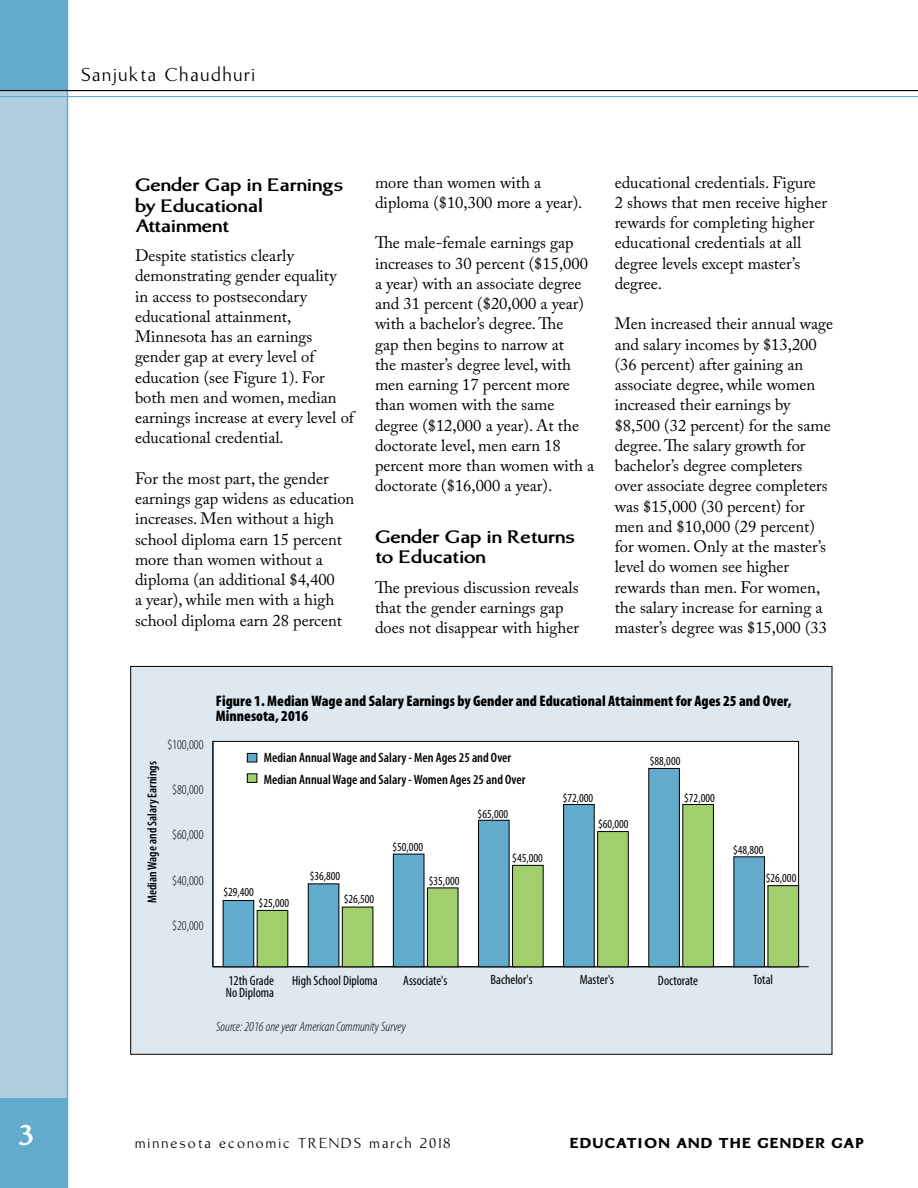
<style>
.page{position:relative;width:918px;height:1188px;background:#fff}
.page>*{position:absolute;margin:0;border:0;box-sizing:border-box;transform-origin:0 0}
.t1{font:700 30px "Brinar";color:#fff}
.t2{font:19.5px "Brinar";letter-spacing:.1em;color:#000}
.Heading_3_H3{font:700 18.9px/20.2px "Brinar";letter-spacing:-.005em;color:#000;scale:1.11 1}
.t3{font:16.5px/20.2px "Adobe Caslon Pro";color:#000}
.t4{font:900 condensed 15.3px/15.3px "Myriad Pro";color:#000}
.t5{font:15px "Brinar";letter-spacing:.15em;color:#000}
.t6{font:900 15px "Brinar";letter-spacing:.12em;color:#000}
.t7{font:600 condensed 13.5px "Myriad Pro";color:#000}
.t8{font:condensed 13.5px "Myriad Pro";color:#000}
.t9{font:italic 300 condensed 13.5px "Myriad Pro";color:#000}
.t10{font:300 condensed 13.5px "Myriad Pro";color:#000}
.t11{font:600 condensed 12.9px "Myriad Pro";color:#000}
.t12{font:condensed 12.3px "Myriad Pro";color:#000}
</style>
<div class="page">
<div style="left:0;top:90px;width:68px;height:1008px;background:#afcfe1"></div>
<div style="left:0;top:1098px;width:68px;height:90px;background:#62abcc"></div>
<div style="left:0;top:0;width:68px;height:90px;background:#62abcc"></div>
<hr style="left:67px;top:0;width:1px;height:1188px;background:#62abcc">
<hr style="left:0;top:96px;width:918px;height:1px;background:#62abcc">
<hr style="left:0;top:90px;width:918px;height:1px;background:#000">
<div style="left:131px;top:666px;width:701px;height:388px;background:#dde8f0"></div>
<div style="left:213px;top:741px;width:586px;height:226px;background:#fff"></div>
<hr style="left:213px;top:966px;width:596px;height:1px;background:#000">
<hr style="left:213px;top:741px;width:1px;height:226px;background:#000">
<div style="left:257px;top:910px;width:31px;height:57px;background:#a1cf6d"></div>
<div style="left:257px;top:910px;width:31px;height:57px;border:1px solid #000"></div>
<div style="left:342px;top:907px;width:31px;height:60px;background:#a1cf6d"></div>
<div style="left:342px;top:907px;width:31px;height:60px;border:1px solid #000"></div>
<div style="left:427px;top:888px;width:31px;height:79px;background:#a1cf6d"></div>
<div style="left:427px;top:888px;width:31px;height:79px;border:1px solid #000"></div>
<div style="left:513px;top:865px;width:30px;height:102px;background:#a1cf6d"></div>
<div style="left:512px;top:865px;width:31px;height:102px;border:1px solid #000"></div>
<div style="left:598px;top:832px;width:30px;height:135px;background:#a1cf6d"></div>
<div style="left:597px;top:831px;width:32px;height:136px;border:1px solid #000"></div>
<div style="left:683px;top:805px;width:30px;height:162px;background:#a1cf6d"></div>
<div style="left:683px;top:804px;width:31px;height:163px;border:1px solid #000"></div>
<div style="left:768px;top:886px;width:31px;height:81px;background:#a1cf6d"></div>
<div style="left:768px;top:885px;width:31px;height:82px;border:1px solid #000"></div>
<div style="left:223px;top:901px;width:31px;height:66px;background:#62abcc"></div>
<div style="left:223px;top:900px;width:31px;height:67px;border:1px solid #000"></div>
<div style="left:308px;top:884px;width:31px;height:83px;background:#62abcc"></div>
<div style="left:308px;top:884px;width:31px;height:83px;border:1px solid #000"></div>
<div style="left:393px;top:854px;width:31px;height:113px;background:#62abcc"></div>
<div style="left:393px;top:854px;width:31px;height:113px;border:1px solid #000"></div>
<div style="left:478px;top:820px;width:31px;height:147px;background:#62abcc"></div>
<div style="left:478px;top:820px;width:31px;height:147px;border:1px solid #000"></div>
<div style="left:564px;top:805px;width:30px;height:162px;background:#62abcc"></div>
<div style="left:563px;top:804px;width:32px;height:163px;border:1px solid #000"></div>
<div style="left:649px;top:768px;width:30px;height:199px;background:#62abcc"></div>
<div style="left:648px;top:768px;width:32px;height:199px;border:1px solid #000"></div>
<div style="left:734px;top:857px;width:31px;height:110px;background:#62abcc"></div>
<div style="left:734px;top:857px;width:31px;height:110px;border:1px solid #000"></div>
<div style="left:247px;top:774px;width:10px;height:8px;background:#a1cf6d"></div>
<div style="left:247px;top:774px;width:10px;height:9px;border:1px solid #000"></div>
<div style="left:247px;top:753px;width:10px;height:9px;background:#62abcc"></div>
<div style="left:247px;top:753px;width:10px;height:9px;border:1px solid #000"></div>
<p class="t2" style="left:81px;top:64px;width:176px">Sanjukta Chaudhuri</p>
<h3 class="Heading_3_H3" style="left:135px;top:175px;width:189px">Gender Gap in Earnings by Educational<br>Attainment</h3>
<p class="t3" style="left:135px;top:245px;width:221px">Despite statistics clearly demonstrating gender equality<br>in access to postsecondary educational attainment,<br>Minnesota has an earnings gender gap at every level of education (see Figure 1). For both men and women, median earnings increase at every level of educational credential.</p>
<p class="t3" style="left:135px;top:468px;width:221px">For the most part, the gender earnings gap widens as education increases. Men without a high school diploma earn 15 percent more than women without a diploma (an additional $4,400<br>a year), while men with a high school diploma earn 28 percent</p>
<p class="t3" style="left:375px;top:172px;width:209px">more than women with a diploma ($10,300 more a year).</p>
<p class="t3" style="left:375px;top:232px;width:221px">The male-female earnings gap increases to 30 percent ($15,000 a year) with an associate degree and 31 percent ($20,000 a year) with a bachelor’s degree. The<br>gap then begins to narrow at<br>the master’s degree level, with men earning 17 percent more than women with the same degree ($12,000 a year). At the doctorate level, men earn 18 percent more than women with a doctorate ($16,000 a year).</p>
<h3 class="Heading_3_H3" style="left:375px;top:527px;width:182px">Gender Gap in Returns to Education</h3>
<p class="t3" style="left:375px;top:577px;width:206px">The previous discussion reveals that the gender earnings gap does not disappear with higher</p>
<p class="t3" style="left:615px;top:172px;width:214px">educational credentials. Figure<br>2 shows that men receive higher rewards for completing higher educational credentials at all degree levels except master’s degree.</p>
<p class="t3" style="left:615px;top:314px;width:220px">Men increased their annual wage and salary incomes by $13,200 (36 percent) after gaining an associate degree, while women increased their earnings by $8,500 (32 percent) for the same degree. The salary growth for bachelor’s degree completers over associate degree completers was $15,000 (30 percent) for men and $10,000 (29 percent) for women. Only at the master’s level do women see higher rewards than men. For women, the salary increase for earning a master’s degree was $15,000 (33</p>
<p class="t11" style="left:144px;top:903px;width:143px;rotate:-90deg">Median Wage and Salary Earnings</p>
<p class="t10" style="left:167px;top:737px;width:38px">$100,000</p>
<p class="t10" style="left:172px;top:782px;width:33px">$80,000</p>
<p class="t10" style="left:172px;top:827px;width:33px">$60,000</p>
<p class="t10" style="left:172px;top:872px;width:33px">$40,000</p>
<p class="t10" style="left:172px;top:917px;width:33px">$20,000</p>
<p class="t4" style="left:216px;top:692px;width:577px">Figure 1. Median Wage and Salary Earnings by Gender and Educational Attainment for Ages 25 and Over,<br>Minnesota, 2016</p>
<p class="t7" style="left:264px;top:749px;width:249px">Median Annual Wage and Salary - Men Ages 25 and Over</p>
<p class="t7" style="left:264px;top:771px;width:263px">Median Annual Wage and Salary - Women Ages 25 and Over</p>
<p class="t12" style="left:223px;top:885px;width:32px">$29,400</p>
<p class="t12" style="left:259px;top:896px;width:32px">$25,000</p>
<p class="t12" style="left:310px;top:869px;width:32px">$36,800</p>
<p class="t12" style="left:344px;top:892px;width:32px">$26,500</p>
<p class="t12" style="left:393px;top:840px;width:32px">$50,000</p>
<p class="t12" style="left:429px;top:873px;width:32px">$35,000</p>
<p class="t12" style="left:478px;top:806px;width:32px">$65,000</p>
<p class="t12" style="left:512px;top:851px;width:32px">$45,000</p>
<p class="t12" style="left:563px;top:790px;width:32px">$72,000</p>
<p class="t12" style="left:598px;top:817px;width:32px">$60,000</p>
<p class="t12" style="left:650px;top:754px;width:32px">$88,000</p>
<p class="t12" style="left:684px;top:790px;width:32px">$72,000</p>
<p class="t12" style="left:733px;top:842px;width:32px">$48,800</p>
<p class="t12" style="left:766px;top:870px;width:32px">$26,000</p>
<p class="t8" style="left:228px;top:972px;width:47px">12th Grade</p>
<p class="t8" style="left:292px;top:972px;width:87px">High School Diploma</p>
<p class="t8" style="left:403px;top:972px;width:46px">Associate's</p>
<p class="t8" style="left:490px;top:971px;width:44px">Bachelor's</p>
<p class="t8" style="left:580px;top:971px;width:36px">Master's</p>
<p class="t8" style="left:658px;top:972px;width:42px">Doctorate</p>
<p class="t8" style="left:753px;top:971px;width:21px">Total</p>
<p class="t8" style="left:226px;top:985px;width:50px">No Diploma</p>
<p class="t9" style="left:216px;top:1019px;width:191px">Source: 2016 one year American Community Survey</p>
<h1 class="t1" style="left:18px;top:1119px;width:18px">3</h1>
<p class="t5" style="left:135px;top:1134px;width:317px">minnesota economic TRENDS march 2018</p>
<p class="t6" style="left:570px;top:1134px;width:295px">EDUCATION AND THE GENDER GAP</p>
</div>
